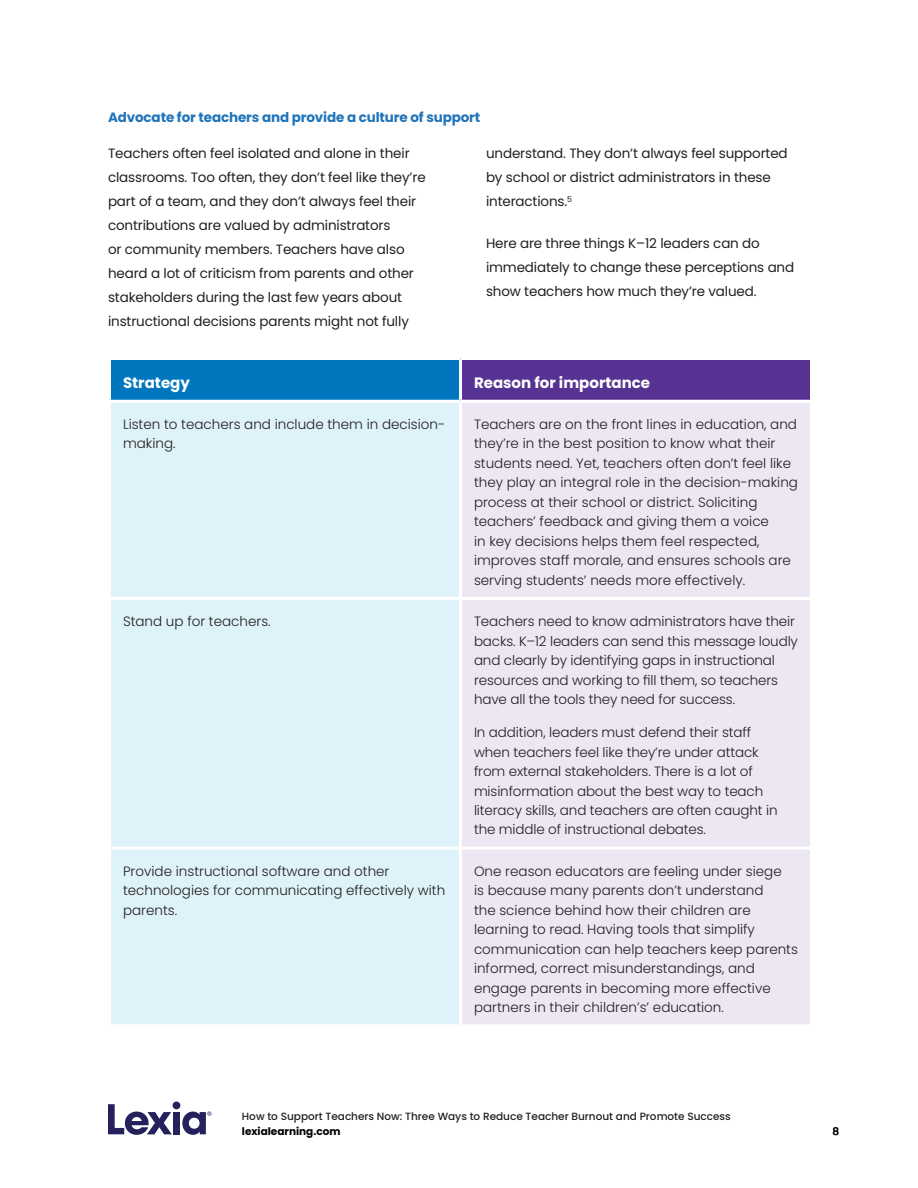
<style>
.page{position:relative;width:918px;height:1188px;background:#fff}
.page>*{position:absolute;margin:0;border:0;box-sizing:border-box;transform-origin:0 0}
.t1{font:700 15px "Poppins";color:#fff}
.t2{font:300 13.5px/19.5px "Poppins";color:#221f1f}
.t3{font:13.5px/24px "Poppins";letter-spacing:-.01em;color:#221f1f}
.t4{font:700 13.5px "Poppins";letter-spacing:-.01em;color:#2074bb}
.t5{font:500 10.5px "Poppins";color:#221f1f}
.t6{font:700 10.5px "Poppins";color:#020102}
.t7{font:500 10.5px "Poppins";color:#020102}
</style>
<div class="page">
<svg style="left:108px;top:1104px;width:64px;height:31px"></svg>
<div style="left:173px;top:1112px;width:7px;height:22px;background:#25215d"></div>
<div style="left:173px;top:1102px;width:7px;height:7px;background:#25215d;border-radius:50%"></div>
<svg style="left:182px;top:1112px;width:29px;height:23px"></svg>
<div style="left:110px;top:358px;width:350px;height:43px;background:#0076bf"></div>
<div style="left:460px;top:358px;width:352px;height:43px;background:#563393"></div>
<div style="left:111px;top:403px;width:348px;height:621px;background:#def2f9"></div>
<div style="left:462px;top:403px;width:348px;height:621px;background:#ece7f3"></div>
<hr style="left:108px;top:357px;width:352px;height:3px;background:#fff">
<hr style="left:108px;top:360px;width:3px;height:40px;background:#fff">
<hr style="left:460px;top:357px;width:353px;height:3px;background:#fff">
<hr style="left:459px;top:360px;width:3px;height:40px;background:#fff">
<hr style="left:810px;top:360px;width:3px;height:40px;background:#fff">
<hr style="left:108px;top:400px;width:352px;height:3px;background:#fff">
<hr style="left:460px;top:400px;width:353px;height:3px;background:#fff">
<hr style="left:108px;top:597px;width:352px;height:3px;background:#fff">
<hr style="left:460px;top:597px;width:353px;height:3px;background:#fff">
<hr style="left:108px;top:847px;width:352px;height:3px;background:#fff">
<hr style="left:460px;top:847px;width:353px;height:3px;background:#fff">
<p class="t4" style="left:108px;top:111px;width:374px">Advocate for teachers and provide a culture of support</p>
<p class="t3" style="left:108px;top:142px;width:319px">Teachers often feel isolated and alone in their classrooms. Too often, they don’t feel like they’re part of a team, and they don’t always feel their contributions are valued by administrators<br>or community members. Teachers have also heard a lot of criticism from parents and other stakeholders during the last few years about instructional decisions parents might not fully</p>
<p class="t3" style="left:486px;top:141px;width:303px">understand. They don’t always feel supported by school or district administrators in these interactions.<sup>5</sup></p>
<p class="t3" style="left:486px;top:232px;width:310px">Here are three things K–12 leaders can do immediately to change these perceptions and show teachers how much they’re valued.</p>
<p class="t1" style="left:123px;top:376px;width:68px">Strategy</p>
<p class="t1" style="left:474px;top:376px;width:178px">Reason for importance</p>
<p class="t2" style="left:123px;top:415px;width:324px">Listen to teachers and include them in decision&shy;making.</p>
<p class="t2" style="left:474px;top:415px;width:326px">Teachers are on the front lines in education, and they’re in the best position to know what their students need. Yet, teachers often don’t feel like they play an integral role in the decision-making process at their school or district. Soliciting teachers’ feedback and giving them a voice<br>in key decisions helps them feel respected, improves staff morale, and ensures schools are serving students’ needs more effectively.</p>
<p class="t2" style="left:123px;top:612px;width:149px">Stand up for teachers.</p>
<p class="t2" style="left:474px;top:612px;width:326px">Teachers need to know administrators have their backs. K–12 leaders can send this message loudly and clearly by identifying gaps in instructional resources and working to fill them, so teachers have all the tools they need for success.</p>
<p class="t2" style="left:474px;top:723px;width:305px">In addition, leaders must defend their staff when teachers feel like they’re under attack from external stakeholders. There is a lot of misinformation about the best way to teach literacy skills, and teachers are often caught in the middle of instructional debates.</p>
<p class="t2" style="left:123px;top:861px;width:324px">Provide instructional software and other technologies for communicating effectively with parents.</p>
<p class="t2" style="left:474px;top:861px;width:325px">One reason educators are feeling under siege<br>is because many parents don’t understand<br>the science behind how their children are learning to read. Having tools that simplify communication can help teachers keep parents informed, correct misunderstandings, and engage parents in becoming more effective partners in their children’s’ education.</p>
<p class="t5" style="left:242px;top:1112px;width:490px">How to Support Teachers Now: Three Ways to Reduce Teacher Burnout and Promote Success</p>
<p class="t6" style="left:242px;top:1126px;width:100px">lexialearning.com</p>
<p class="t7" style="left:832px;top:1127px;width:8px">8</p>
</div>
